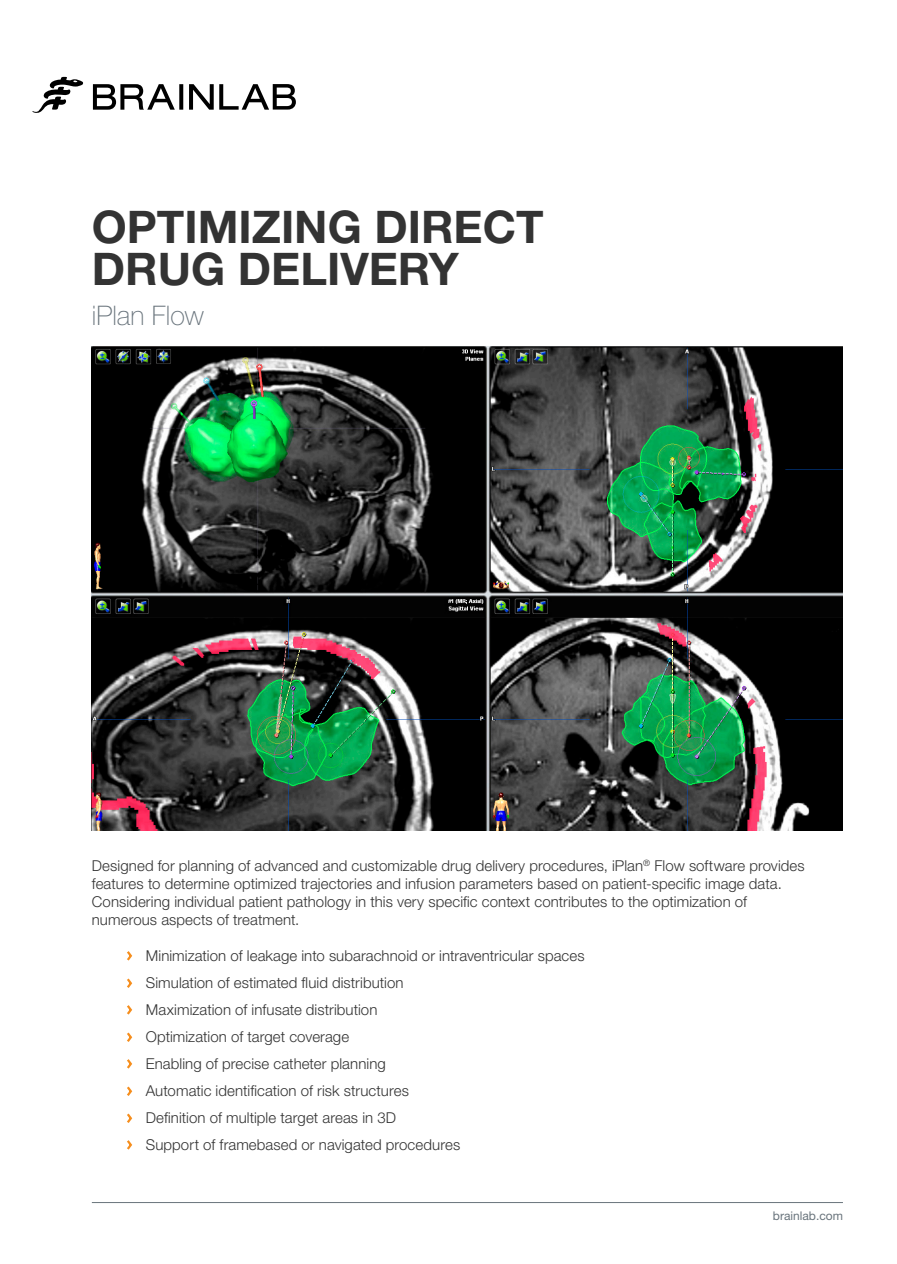
<style>
.page{position:relative;width:897px;height:1264px;background:#fff}
.page>*{position:absolute;margin:0;border:0;box-sizing:border-box;transform-origin:0 0}
.t1{font:700 45px/42px "Helvetica Neue LT Std";color:#333}
.t2{font:100 27px "Helvetica Neue LT Std";color:#69747c}
.t3{font:300 15px/27px "Helvetica Neue LT Std";letter-spacing:.005em;color:#333}
.t4{font:12px "Helvetica Neue LT Std";color:#69747c}
</style>
<div class="page">
<svg style="left:32px;top:77px;width:51px;height:36px"></svg>
<svg style="left:93px;top:84px;width:90px;height:26px"></svg>
<svg style="left:189px;top:84px;width:107px;height:26px"></svg>
<img style="left:92px;top:347px;width:750px;height:483px">
<svg style="left:127px;top:951px;width:6px;height:10px"></svg>
<svg style="left:127px;top:978px;width:6px;height:10px"></svg>
<svg style="left:127px;top:1005px;width:6px;height:10px"></svg>
<svg style="left:127px;top:1032px;width:6px;height:10px"></svg>
<svg style="left:127px;top:1059px;width:6px;height:10px"></svg>
<svg style="left:127px;top:1086px;width:6px;height:10px"></svg>
<svg style="left:127px;top:1113px;width:6px;height:10px"></svg>
<svg style="left:127px;top:1140px;width:6px;height:10px"></svg>
<hr style="left:92px;top:1202px;width:750px;height:1px;background:#69747c">
<h1 class="t1" style="left:92px;top:205px;width:453px">OPTIMIZING DIRECT<br>DRUG DELIVERY</h1>
<h2 class="t2" style="left:92px;top:300px;width:113px">iPlan Flow</h2>
<p class="t3" style="left:92px;top:856px;width:714px;line-height:18px">Designed for planning of advanced and customizable drug delivery procedures, iPlan<sup>®</sup> Flow software provides features to determine optimized trajectories and infusion parameters based on patient-specific image data.<br>Considering individual patient pathology in this very specific context contributes to the optimization of numerous aspects of treatment.</p>
<p class="t3" style="left:146px;top:942px;width:440px">Minimization of leakage into subarachnoid or intraventricular spaces Simulation of estimated fluid distribution<br>Maximization of infusate distribution<br>Optimization of target coverage<br>Enabling of precise catheter planning<br>Automatic identification of risk structures<br>Definition of multiple target areas in 3D<br>Support of framebased or navigated procedures</p>
<p class="t4" style="left:772px;top:1208px;width:72px">brainlab.com</p>
</div>
